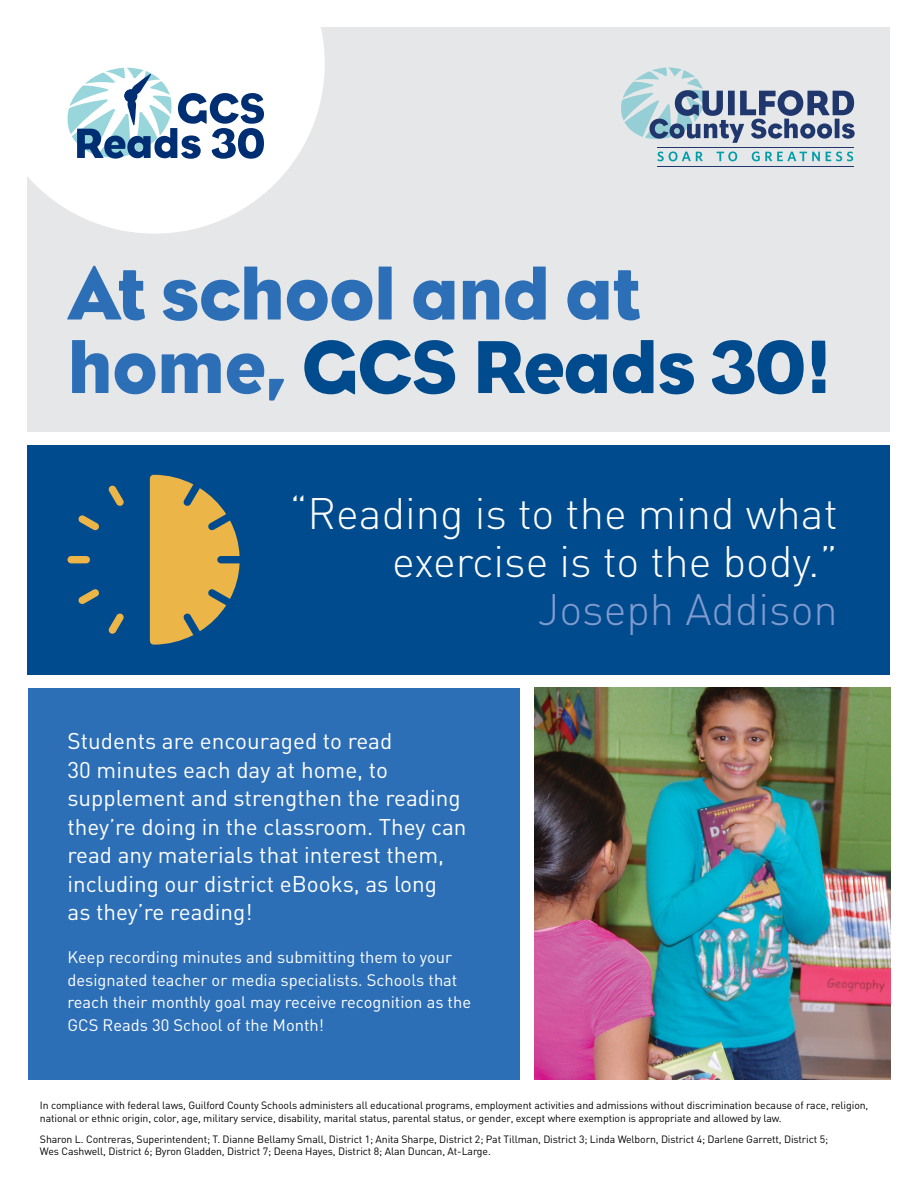
<style>
.page{position:relative;width:918px;height:1188px;background:#fff}
.page>*{position:absolute;margin:0;border:0;box-sizing:border-box;transform-origin:0 0}
.t1{font:76.5px/73.5px "Eagle";letter-spacing:-.01em;color:#2d6fb7}
.t2{font:300 43.5px/48px "DIN";color:#fff;text-align:right}
.t3{font:300 43.5px "DIN";color:#809bd0}
.t4{font:22.5px/28.5px "DIN";color:#fff}
.t5{font:16.5px/22.5px "DIN";color:#fff}
.t6{font:10.5px/12.6px "DIN";letter-spacing:-.01em;color:#000}
.s1{color:#004b8d}
</style>
<div class="page">
<div style="left:28px;top:28px;width:862px;height:404px;background:#e6e7e8"></div>
<svg style="left:27px;top:27px;width:298px;height:207px;fill:#fff"></svg>
<div style="left:28px;top:688px;width:492px;height:391px;background:#2d6fb7"></div>
<img style="left:535px;top:688px;width:355px;height:391px">
<div style="left:28px;top:445px;width:862px;height:229px;background:#004b8d"></div>
<svg style="left:108px;top:485px;width:16px;height:21px"></svg>
<svg style="left:78px;top:515px;width:21px;height:15px"></svg>
<svg style="left:78px;top:589px;width:21px;height:15px"></svg>
<svg style="left:108px;top:613px;width:16px;height:21px"></svg>
<div style="left:68px;top:556px;width:22px;height:7px;background:#ecb548;border-radius:4px"></div>
<svg style="left:150px;top:475px;width:90px;height:170px"></svg>
<svg style="left:67px;top:68px;width:197px;height:91px;background:#aac0d3"></svg>
<svg style="left:658px;top:151px;width:45px;height:10px"></svg>
<svg style="left:717px;top:151px;width:20px;height:10px"></svg>
<svg style="left:752px;top:151px;width:68px;height:10px"></svg>
<svg style="left:826px;top:152px;width:27px;height:9px"></svg>
<svg style="left:621px;top:68px;width:234px;height:75px"></svg>
<hr style="left:657px;top:147px;width:197px;height:1px;background:#1f376c">
<hr style="left:657px;top:166px;width:197px;height:1px;background:#1f376c">
<h1 class="t1" style="left:68px;top:257px;width:765px">At school and at home, <span class="s1">GCS Reads 30!</span></h1>
<h2 class="t2" style="left:289px;top:489px;width:550px">“Reading is to the mind what exercise is to the body.”</h2>
<h2 class="t3" style="left:538px;top:583px;width:302px">Joseph Addison</h2>
<p class="t4" style="left:68px;top:726px;width:401px">Students are encouraged to read<br>30 minutes each day at home, to supplement and strengthen the reading they’re doing in the classroom. They can read any materials that interest them, including our district eBooks, as long<br>as they’re reading!</p>
<h3 class="t5" style="left:68px;top:946px;width:405px">Keep recording minutes and submitting them to your designated teacher or media specialists. Schools that reach their monthly goal may receive recognition as the GCS Reads 30 School of the Month!</h3>
<p class="t6" style="left:40px;top:1099px;width:830px">In compliance with federal laws, Guilford County Schools administers all educational programs, employment activities and admissions without discrimination because of race, religion, national or ethnic origin, color, age, military service, disability, marital status, parental status, or gender, except where exemption is appropriate and allowed by law.</p>
<p class="t6" style="left:40px;top:1133px;width:790px">Sharon L. Contreras, Superintendent; T. Dianne Bellamy Small, District 1; Anita Sharpe, District 2; Pat Tillman, District 3; Linda Welborn, District 4; Darlene Garrett, District 5;<br>Wes Cashwell, District 6; Byron Gladden, District 7; Deena Hayes, District 8; Alan Duncan, At-Large.</p>
</div>
